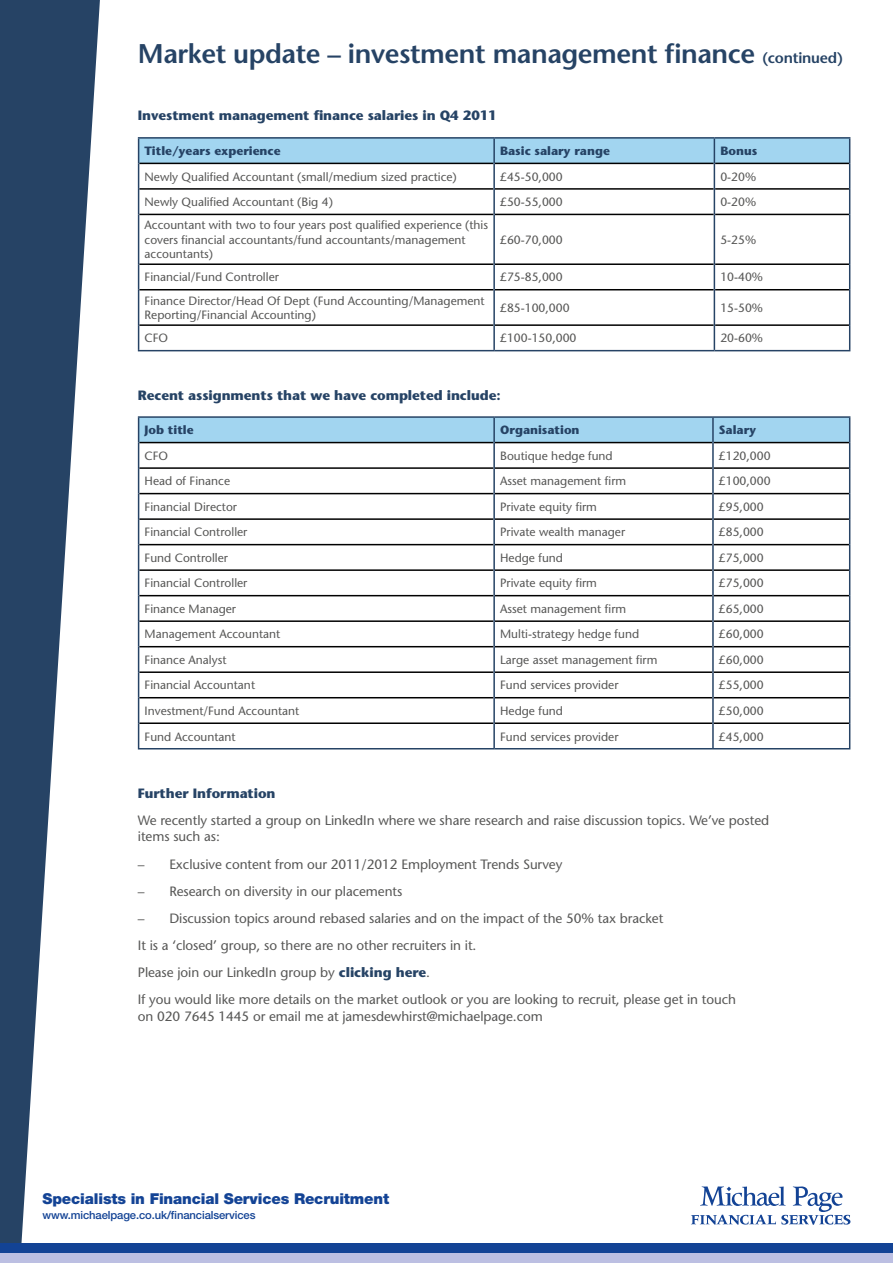
<style>
.page{position:relative;width:893px;height:1263px;background:#fff}
.page>*{position:absolute;margin:0;border:0;box-sizing:border-box;transform-origin:0 0}
.t1{font:600 27px "Stone Sans";letter-spacing:-.015em;color:#264365}
.t2{font:900 15px "Helvetica Neue";letter-spacing:-.01em;color:#134395}
.t3{font:13.5px/27.2px "Stone Sans";letter-spacing:-.005em;color:#575756}
.t4{font:700 13.5px "Stone Sans";letter-spacing:-.005em;color:#264365}
.t5{font:12px/14.4px "Stone Sans";color:#575756}
.t6{font:700 12px "Stone Sans";color:#264365}
.t7{font:500 11.25px "Helvetica Neue";letter-spacing:-.01em;color:#134395}
.s1{font-size:15px}
.s2{font-weight:700;color:#264365}
</style>
<div class="page">
<svg style="left:0;top:0;width:100px;height:1244px;fill:#264365"></svg>
<hr style="left:139px;top:214px;width:354px;height:1px;background:#000">
<hr style="left:495px;top:214px;width:219px;height:1px;background:#000">
<hr style="left:715px;top:214px;width:134px;height:1px;background:#000">
<hr style="left:139px;top:263px;width:354px;height:2px;background:#000">
<hr style="left:495px;top:263px;width:219px;height:2px;background:#000">
<hr style="left:715px;top:263px;width:134px;height:2px;background:#000">
<hr style="left:139px;top:289px;width:354px;height:1px;background:#000">
<hr style="left:495px;top:289px;width:219px;height:1px;background:#000">
<hr style="left:715px;top:289px;width:134px;height:1px;background:#000">
<hr style="left:139px;top:324px;width:354px;height:2px;background:#000">
<hr style="left:495px;top:324px;width:219px;height:2px;background:#000">
<hr style="left:715px;top:324px;width:134px;height:2px;background:#000">
<hr style="left:138px;top:137px;width:356px;height:2px;background:#264365">
<hr style="left:494px;top:137px;width:220px;height:2px;background:#264365">
<hr style="left:714px;top:137px;width:136px;height:2px;background:#264365">
<svg style="left:138px;top:138px;width:712px;height:76px"></svg>
<hr style="left:138px;top:214px;width:1px;height:50px;background:#264365">
<hr style="left:493px;top:214px;width:2px;height:50px;background:#264365">
<hr style="left:714px;top:214px;width:1px;height:50px;background:#264365">
<hr style="left:849px;top:214px;width:1px;height:50px;background:#264365">
<svg style="left:138px;top:264px;width:1px;height:26px"></svg>
<hr style="left:493px;top:264px;width:2px;height:26px;background:#264365">
<svg style="left:714px;top:264px;width:1px;height:26px"></svg>
<svg style="left:849px;top:264px;width:1px;height:26px"></svg>
<hr style="left:138px;top:290px;width:1px;height:35px;background:#264365">
<hr style="left:493px;top:290px;width:2px;height:35px;background:#264365">
<hr style="left:714px;top:290px;width:1px;height:35px;background:#264365">
<hr style="left:849px;top:290px;width:1px;height:35px;background:#264365">
<svg style="left:138px;top:325px;width:1px;height:25px"></svg>
<hr style="left:493px;top:325px;width:2px;height:25px;background:#264365">
<svg style="left:714px;top:325px;width:1px;height:25px"></svg>
<svg style="left:849px;top:325px;width:1px;height:25px"></svg>
<hr style="left:138px;top:350px;width:356px;height:1px;background:#264365">
<hr style="left:494px;top:350px;width:220px;height:1px;background:#264365">
<hr style="left:714px;top:350px;width:136px;height:1px;background:#264365">
<hr style="left:138px;top:416px;width:356px;height:2px;background:#264365">
<hr style="left:494px;top:416px;width:219px;height:2px;background:#264365">
<hr style="left:713px;top:416px;width:137px;height:2px;background:#264365">
<svg style="left:138px;top:417px;width:712px;height:331px"></svg>
<hr style="left:138px;top:748px;width:356px;height:1px;background:#264365">
<hr style="left:494px;top:748px;width:219px;height:1px;background:#264365">
<hr style="left:713px;top:748px;width:137px;height:1px;background:#264365">
<div style="left:0;top:1244px;width:893px;height:19px;background:#134395"></div>
<div style="left:0;top:1253px;width:893px;height:10px;background:#bcbfe2"></div>
<svg style="left:691px;top:1186px;width:159px;height:39px"></svg>
<h1 class="t1" style="left:138px;top:37px;width:707px">Market update – investment management finance <span class="s1">(continued)</span></h1>
<p class="t4" style="left:138px;top:108px;width:360px">Investment management finance salaries in Q4 2011</p>
<p class="t6" style="left:145px;top:144px;width:138px">Title/years experience</p>
<p class="t6" style="left:500px;top:144px;width:111px">Basic salary range</p>
<p class="t6" style="left:720px;top:144px;width:38px">Bonus</p>
<p class="t5" style="left:145px;top:169px;width:314px">Newly Qualified Accountant (small/medium sized practice)</p>
<p class="t5" style="left:500px;top:169px;width:64px">£45-50,000</p>
<p class="t5" style="left:720px;top:169px;width:37px">0-20%</p>
<p class="t5" style="left:145px;top:195px;width:190px">Newly Qualified Accountant (Big 4)</p>
<p class="t5" style="left:500px;top:195px;width:64px">£50-55,000</p>
<p class="t5" style="left:720px;top:195px;width:37px">0-20%</p>
<p class="t5" style="left:145px;top:218px;width:345px">Accountant with two to four years post qualified experience (this covers financial accountants/fund accountants/management accountants)</p>
<p class="t5" style="left:500px;top:232px;width:64px">£60-70,000</p>
<p class="t5" style="left:720px;top:232px;width:37px">5-25%</p>
<p class="t5" style="left:145px;top:270px;width:136px">Financial/Fund Controller</p>
<p class="t5" style="left:500px;top:270px;width:64px">£75-85,000</p>
<p class="t5" style="left:720px;top:270px;width:44px">10-40%</p>
<p class="t5" style="left:145px;top:293px;width:342px">Finance Director/Head Of Dept (Fund Accounting/Management<br>Reporting/Financial Accounting)</p>
<p class="t5" style="left:500px;top:301px;width:71px">£85-100,000</p>
<p class="t5" style="left:720px;top:301px;width:44px">15-50%</p>
<p class="t5" style="left:145px;top:331px;width:25px">CFO</p>
<p class="t5" style="left:500px;top:331px;width:78px">£100-150,000</p>
<p class="t5" style="left:720px;top:331px;width:44px">20-60%</p>
<p class="t4" style="left:138px;top:387px;width:364px">Recent assignments that we have completed include:</p>
<p class="t6" style="left:145px;top:423px;width:51px">Job title</p>
<p class="t6" style="left:500px;top:423px;width:81px">Organisation</p>
<p class="t6" style="left:719px;top:423px;width:39px">Salary</p>
<p class="t5" style="left:145px;top:448px;width:25px">CFO</p>
<p class="t5" style="left:500px;top:448px;width:114px">Boutique hedge fund</p>
<p class="t5" style="left:719px;top:448px;width:53px">£120,000</p>
<p class="t5" style="left:145px;top:474px;width:87px">Head of Finance</p>
<p class="t5" style="left:500px;top:474px;width:128px">Asset management firm</p>
<p class="t5" style="left:719px;top:474px;width:53px">£100,000</p>
<p class="t5" style="left:145px;top:499px;width:94px">Financial Director</p>
<p class="t5" style="left:500px;top:499px;width:98px">Private equity firm</p>
<p class="t5" style="left:719px;top:499px;width:46px">£95,000</p>
<p class="t5" style="left:145px;top:525px;width:104px">Financial Controller</p>
<p class="t5" style="left:500px;top:525px;width:127px">Private wealth manager</p>
<p class="t5" style="left:719px;top:525px;width:46px">£85,000</p>
<p class="t5" style="left:145px;top:550px;width:85px">Fund Controller</p>
<p class="t5" style="left:500px;top:550px;width:64px">Hedge fund</p>
<p class="t5" style="left:719px;top:550px;width:46px">£75,000</p>
<p class="t5" style="left:145px;top:576px;width:104px">Financial Controller</p>
<p class="t5" style="left:500px;top:576px;width:98px">Private equity firm</p>
<p class="t5" style="left:719px;top:576px;width:46px">£75,000</p>
<p class="t5" style="left:145px;top:601px;width:93px">Finance Manager</p>
<p class="t5" style="left:500px;top:601px;width:128px">Asset management firm</p>
<p class="t5" style="left:719px;top:601px;width:46px">£65,000</p>
<p class="t5" style="left:145px;top:627px;width:137px">Management Accountant</p>
<p class="t5" style="left:500px;top:627px;width:141px">Multi-strategy hedge fund</p>
<p class="t5" style="left:719px;top:627px;width:46px">£60,000</p>
<p class="t5" style="left:145px;top:653px;width:83px">Finance Analyst</p>
<p class="t5" style="left:500px;top:653px;width:159px">Large asset management firm</p>
<p class="t5" style="left:719px;top:653px;width:46px">£60,000</p>
<p class="t5" style="left:145px;top:678px;width:112px">Financial Accountant</p>
<p class="t5" style="left:500px;top:678px;width:120px">Fund services provider</p>
<p class="t5" style="left:719px;top:678px;width:46px">£55,000</p>
<p class="t5" style="left:145px;top:704px;width:156px">Investment/Fund Accountant</p>
<p class="t5" style="left:500px;top:704px;width:64px">Hedge fund</p>
<p class="t5" style="left:719px;top:704px;width:46px">£50,000</p>
<p class="t5" style="left:145px;top:729px;width:93px">Fund Accountant</p>
<p class="t5" style="left:500px;top:729px;width:120px">Fund services provider</p>
<p class="t5" style="left:719px;top:729px;width:46px">£45,000</p>
<p class="t4" style="left:138px;top:785px;width:139px">Further Information</p>
<p class="t3" style="left:138px;top:812px;width:633px;line-height:16.5px">We recently started a group on LinkedIn where we share research and raise discussion topics. We’ve posted items such as:</p>
<p class="t3" style="left:138px;top:850px;width:426px">– Exclusive content from our 2011/2012 Employment Trends Survey</p>
<p class="t3" style="left:138px;top:877px;width:266px">– Research on diversity in our placements</p>
<p class="t3" style="left:138px;top:904px;width:600px">– Discussion topics around rebased salaries and on the impact of the 50% tax bracket<br>It is a ‘closed’ group, so there are no other recruiters in it.<br>Please join our LinkedIn group by <span class="s2">clicking here</span>.<br>If you would like more details on the market outlook or you are looking to recruit, please get in touch</p>
<p class="t3" style="left:138px;top:1002px;width:406px">on 020 7645 1445 or email me at jamesdewhirst@michaelpage.com</p>
<p class="t2" style="left:43px;top:1189px;width:348px">Specialists in Financial Services Recruitment</p>
<p class="t7" style="left:43px;top:1208px;width:215px">www.michaelpage.co.uk/financialservices</p>
</div>
